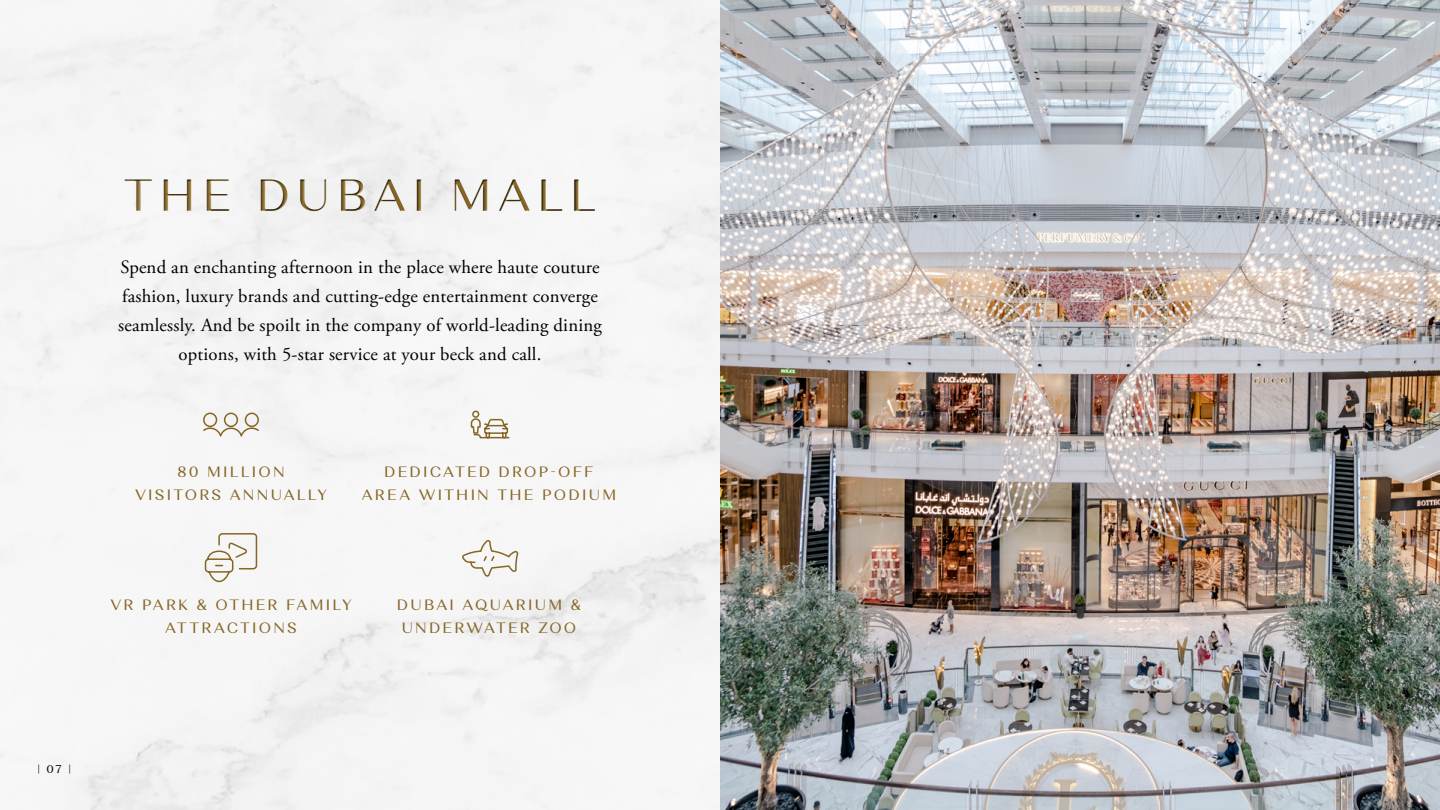
<style>
.page{position:relative;width:1440px;height:810px;background:#fff}
.page>*{position:absolute;margin:0;border:0;box-sizing:border-box;transform-origin:0 0}
.t1{font:45px "Alethia Pro";letter-spacing:.14em;color:#856624}
.t2{font:18.75px/29.2px "Adobe Garamond Pro";letter-spacing:.01em;color:#000;text-align:center}
.t3{font:15px/22.5px "Alethia Pro";letter-spacing:.145em;color:#856624;text-align:center}
.t4{font:11.25px "Alethia Pro";color:#000}
</style>
<div class="page">
<div style="left:0;top:0;width:720px;height:810px;background:#f5f5f5"></div>
<img style="left:720px;top:0;width:720px;height:810px">
<div style="left:123px;top:178px;width:474px;height:35px;background:#f4f4f4"></div>
<div style="left:123px;top:178px;width:474px;height:34px;background:#000;opacity:.75"></div>
<svg style="left:202px;top:412px;width:58px;height:26px"></svg>
<svg style="left:461px;top:539px;width:58px;height:104px"></svg>
<svg style="left:204px;top:532px;width:54px;height:51px"></svg>
<div style="left:472px;top:411px;width:7px;height:7px;border:2px solid #856624;border-radius:50%"></div>
<svg style="left:470px;top:418px;width:40px;height:21px"></svg>
<h1 class="t1" style="left:124px;top:167px;width:474px">THE DUBAI MALL</h1>
<p class="t2" style="left:118px;top:253px;width:485px">Spend an enchanting afternoon in the place where haute couture fashion, luxury brands and cutting-edge entertainment converge seamlessly. And be spoilt in the company of world-leading dining options, with 5-star service at your beck and call.</p>
<p class="t3" style="left:135px;top:461px;width:193px">80 MILLION<br>VISITORS ANNUALLY</p>
<p class="t3" style="left:362px;top:461px;width:256px">DEDICATED DROP-OFF<br>AREA WITHIN THE PODIUM</p>
<p class="t3" style="left:110px;top:593px;width:243px">VR PARK &amp; OTHER FAMILY<br>ATTRACTIONS</p>
<p class="t3" style="left:397px;top:593px;width:186px">DUBAI AQUARIUM &amp;<br>UNDERWATER ZOO</p>
<p class="t4" style="left:38px;top:761px;width:35px">| 07 |</p>
</div>
